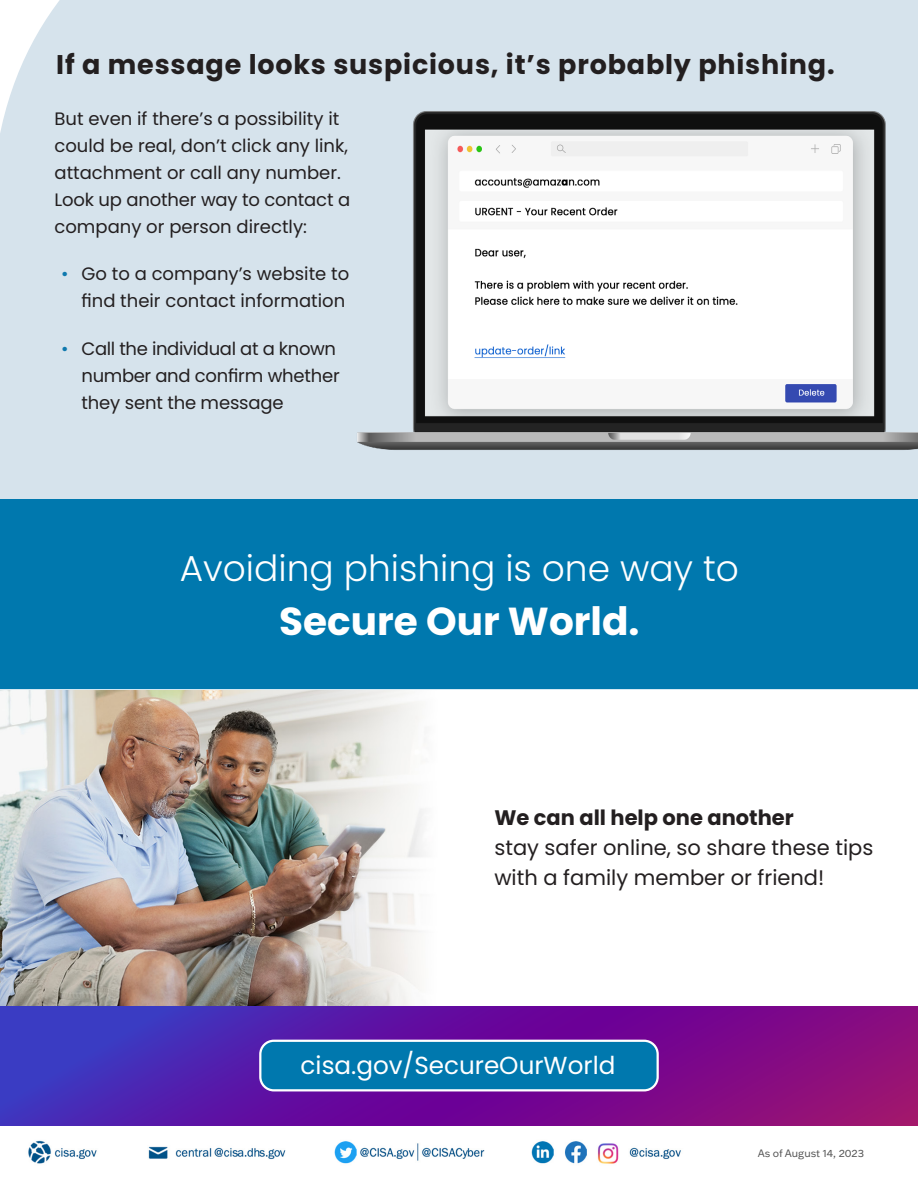
<style>
.page{position:relative;width:918px;height:1188px;background:#fff}
.page>*{position:absolute;margin:0;border:0;box-sizing:border-box;transform-origin:0 0}
.t1{font:700 39px "Poppins";color:#fff}
.t2{font:300 36px "Poppins";color:#fff}
.t3{font:700 27px "Poppins";letter-spacing:.03em;color:#231f20}
.t4{font:24.6px "Poppins";color:#fff}
.t5{font:21px/30px "Poppins";color:#231f20}
.t6{font:18px/27px "Poppins";color:#231f20}
.t7{font:18px/27px "Poppins";letter-spacing:-.02em;color:#231f20}
.t8{font:18px "Poppins";color:#0f79ae}
.t9{font:10.5px "Franklin Gothic ATF";color:#525252}
.s1{font-weight:700}
</style>
<div class="page">
<div style="left:0;top:0;width:918px;height:500px;background:#d6e3ec"></div>
<img style="left:329px;top:85px;width:589px;height:415px">
<img style="left:0;top:690px;width:918px;height:474px">
<div style="left:840px;top:1142px;width:78px;height:29px;background:#fff"></div>
<div style="left:0;top:500px;width:918px;height:189px;background:#0078ae"></div>
<div style="left:740px;top:1137px;width:124px;height:30px;background:#fff"></div>
<svg style="left:0;top:1007px;width:918px;height:118px;background:#67179c"></svg>
<div style="left:260px;top:1041px;width:398px;height:49px;background:#0078ae;border-radius:14px"></div>
<div style="left:259px;top:1040px;width:400px;height:51px;border:2px solid #fff;border-radius:14px"></div>
<h2 class="t3" style="left:56px;top:49px;width:780px">If a message looks suspicious, it’s probably phishing.</h2>
<p class="t6" style="left:55px;top:105px;width:297px">But even if there’s a possibility it could be real, don’t click any link, attachment or call any number.<br>Look up another way to contact a company or person directly:</p>
<p class="t6" style="left:82px;top:261px;width:269px">Go to a company’s website to find their contact information</p>
<p class="t7" style="left:82px;top:335px;width:260px">Call the individual at a known number and confirm whether they sent the message</p>
<p class="t8" style="left:61px;top:264px;width:9px">•</p>
<p class="t8" style="left:61px;top:338px;width:9px">•</p>
<p class="t2" style="left:180px;top:547px;width:561px">Avoiding phishing is one way to</p>
<p class="t1" style="left:279px;top:599px;width:362px">Secure Our World.</p>
<p class="t5" style="left:494px;top:803px;width:380px"><span class="s1">We can all help one another<br></span>stay safer online, so share these tips with a family member or friend!</p>
<p class="t4" style="left:301px;top:1051px;width:316px">cisa.gov/SecureOurWorld</p>
<p class="t9" style="left:758px;top:1147px;width:108px">As of August 14, 2023</p>
</div>
